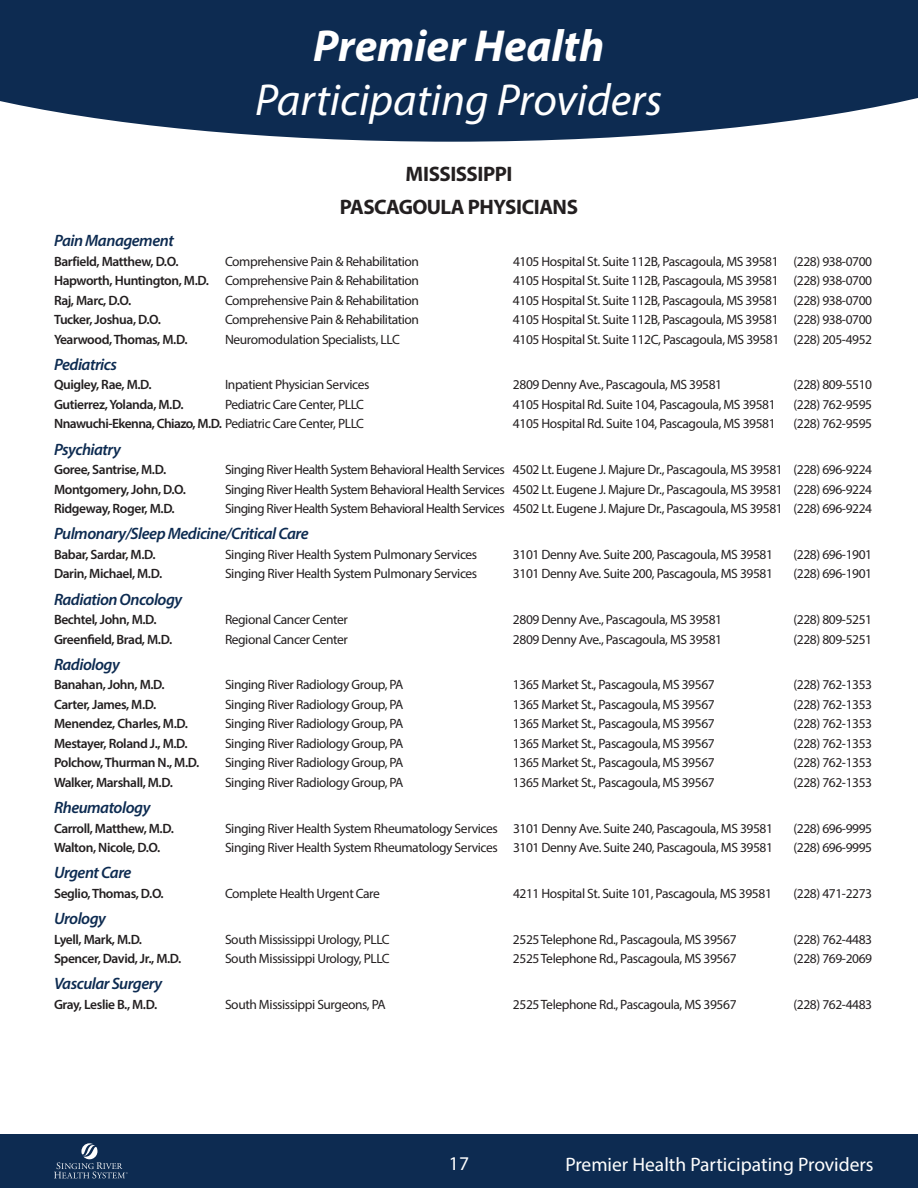
<style>
.page{position:relative;width:918px;height:1188px;background:#fff}
.page>*{position:absolute;margin:0;border:0;box-sizing:border-box;transform-origin:0 0}
.t1{font:italic 45px "Myriad Pro";color:#fff}
.t2{font:italic 700 45px "Myriad Pro";color:#fff}
.t3{font:700 21px "Myriad Pro";letter-spacing:-.025em;color:#231f20}
.t4{font:19.5px "Myriad Pro";color:#fff}
.t5{font:italic 600 16.5px "Myriad Pro";letter-spacing:-.03em;color:#0d2b51}
.t6{font:13.5px "Myriad Pro";letter-spacing:-.03em;color:#231f20}
.t7{font:600 13.5px "Myriad Pro";letter-spacing:-.03em;color:#231f20}
.s1{font-weight:600}
.s2{font-weight:400}
</style>
<div class="page">
<div style="left:0;top:1134px;width:918px;height:54px;background:#0d2b51"></div>
<svg style="left:0;top:0;width:918px;height:142px;background:#233e61"></svg>
<svg style="left:54px;top:1143px;width:74px;height:35px"></svg>
<p class="t2" style="left:313px;top:16px;width:293px">Premier Health</p>
<p class="t1" style="left:255px;top:72px;width:409px">Participating Providers</p>
<p class="t3" style="left:406px;top:160px;width:108px">MISSISSIPPI</p>
<p class="t3" style="left:340px;top:193px;width:240px">PASCAGOULA PHYSICIANS</p>
<p class="t5" style="left:54px;top:230px;width:121px">Pain Management</p>
<p class="t7" style="left:54px;top:253px;width:126px">Barfield, Matthew, D.O.</p>
<p class="t6" style="left:225px;top:253px;width:196px">Comprehensive Pain &amp; Rehabilitation</p>
<p class="t6" style="left:513px;top:253px;width:361px">4105 Hospital St. Suite 112B, Pascagoula, MS 39581 (228) 938-0700</p>
<p class="t6" style="left:54px;top:272px;width:367px"><span class="s1">Hapworth, Huntington, M.D.</span> Comprehensive Pain &amp; Rehabilitation</p>
<p class="t6" style="left:513px;top:272px;width:361px">4105 Hospital St. Suite 112B, Pascagoula, MS 39581 (228) 938-0700</p>
<p class="t7" style="left:54px;top:292px;width:79px">Raj, Marc, D.O.</p>
<p class="t6" style="left:225px;top:292px;width:196px">Comprehensive Pain &amp; Rehabilitation</p>
<p class="t6" style="left:513px;top:292px;width:361px">4105 Hospital St. Suite 112B, Pascagoula, MS 39581 (228) 938-0700</p>
<p class="t7" style="left:54px;top:311px;width:109px">Tucker, Joshua, D.O.</p>
<p class="t6" style="left:225px;top:311px;width:196px">Comprehensive Pain &amp; Rehabilitation</p>
<p class="t6" style="left:513px;top:311px;width:361px">4105 Hospital St. Suite 112B, Pascagoula, MS 39581 (228) 938-0700</p>
<p class="t7" style="left:54px;top:331px;width:135px">Yearwood, Thomas, M.D.</p>
<p class="t6" style="left:225px;top:331px;width:176px">Neuromodulation Specialists, LLC</p>
<p class="t6" style="left:513px;top:331px;width:361px">4105 Hospital St. Suite 112C, Pascagoula, MS 39581 (228) 205-4952</p>
<p class="t5" style="left:54px;top:354px;width:65px">Pediatrics</p>
<p class="t7" style="left:54px;top:376px;width:99px">Quigley, Rae, M.D.</p>
<p class="t6" style="left:225px;top:377px;width:146px">Inpatient Physician Services</p>
<p class="t6" style="left:513px;top:377px;width:211px">2809 Denny Ave., Pascagoula, MS 39581</p>
<p class="t6" style="left:793px;top:377px;width:80px">(228) 809-5510</p>
<p class="t7" style="left:54px;top:396px;width:131px">Gutierrez, Yolanda, M.D.</p>
<p class="t6" style="left:225px;top:396px;width:141px">Pediatric Care Center, PLLC</p>
<p class="t6" style="left:513px;top:396px;width:264px">4105 Hospital Rd. Suite 104, Pascagoula, MS 39581</p>
<p class="t6" style="left:793px;top:396px;width:80px">(228) 762-9595</p>
<p class="t7" style="left:54px;top:415px;width:312px">Nnawuchi-Ekenna, Chiazo, M.D. <span class="s2">Pediatric Care Center, PLLC</span></p>
<p class="t6" style="left:513px;top:416px;width:264px">4105 Hospital Rd. Suite 104, Pascagoula, MS 39581</p>
<p class="t6" style="left:793px;top:416px;width:80px">(228) 762-9595</p>
<p class="t5" style="left:54px;top:439px;width:68px">Psychiatry</p>
<p class="t7" style="left:54px;top:461px;width:114px">Goree, Santrise, M.D.</p>
<p class="t6" style="left:225px;top:461px;width:649px">Singing River Health System Behavioral Health Services 4502 Lt. Eugene J. Majure Dr., Pascagoula, MS 39581 (228) 696-9224</p>
<p class="t7" style="left:54px;top:481px;width:134px">Montgomery, John, D.O.</p>
<p class="t6" style="left:225px;top:481px;width:649px">Singing River Health System Behavioral Health Services 4502 Lt. Eugene J. Majure Dr., Pascagoula, MS 39581 (228) 696-9224</p>
<p class="t7" style="left:54px;top:500px;width:122px">Ridgeway, Roger, M.D.</p>
<p class="t6" style="left:225px;top:500px;width:649px">Singing River Health System Behavioral Health Services 4502 Lt. Eugene J. Majure Dr., Pascagoula, MS 39581 (228) 696-9224</p>
<p class="t5" style="left:54px;top:523px;width:256px">Pulmonary/Sleep Medicine/Critical Care</p>
<p class="t7" style="left:54px;top:546px;width:103px">Babar, Sardar, M.D.</p>
<p class="t6" style="left:225px;top:546px;width:254px">Singing River Health System Pulmonary Services</p>
<p class="t6" style="left:513px;top:546px;width:262px">3101 Denny Ave. Suite 200, Pascagoula, MS 39581</p>
<p class="t6" style="left:793px;top:546px;width:80px">(228) 696-1901</p>
<p class="t7" style="left:54px;top:565px;width:110px">Darin, Michael, M.D.</p>
<p class="t6" style="left:225px;top:566px;width:254px">Singing River Health System Pulmonary Services</p>
<p class="t6" style="left:513px;top:566px;width:262px">3101 Denny Ave. Suite 200, Pascagoula, MS 39581</p>
<p class="t6" style="left:793px;top:566px;width:80px">(228) 696-1901</p>
<p class="t5" style="left:54px;top:589px;width:130px">Radiation Oncology</p>
<p class="t7" style="left:54px;top:611px;width:104px">Bechtel, John, M.D.</p>
<p class="t6" style="left:225px;top:611px;width:124px">Regional Cancer Center</p>
<p class="t6" style="left:513px;top:611px;width:211px">2809 Denny Ave., Pascagoula, MS 39581</p>
<p class="t6" style="left:793px;top:611px;width:80px">(228) 809-5251</p>
<p class="t7" style="left:54px;top:631px;width:120px">Greenfield, Brad, M.D.</p>
<p class="t6" style="left:225px;top:631px;width:124px">Regional Cancer Center</p>
<p class="t6" style="left:513px;top:631px;width:211px">2809 Denny Ave., Pascagoula, MS 39581</p>
<p class="t6" style="left:793px;top:631px;width:80px">(228) 809-5251</p>
<p class="t5" style="left:54px;top:654px;width:67px">Radiology</p>
<p class="t7" style="left:54px;top:676px;width:112px">Banahan, John, M.D.</p>
<p class="t6" style="left:225px;top:677px;width:180px">Singing River Radiology Group, PA</p>
<p class="t6" style="left:513px;top:677px;width:203px">1365 Market St., Pascagoula, MS 39567</p>
<p class="t6" style="left:793px;top:677px;width:80px">(228) 762-1353</p>
<p class="t7" style="left:54px;top:696px;width:104px">Carter, James, M.D.</p>
<p class="t6" style="left:225px;top:696px;width:180px">Singing River Radiology Group, PA</p>
<p class="t6" style="left:513px;top:696px;width:203px">1365 Market St., Pascagoula, MS 39567</p>
<p class="t6" style="left:793px;top:696px;width:80px">(228) 762-1353</p>
<p class="t7" style="left:54px;top:715px;width:136px">Menendez, Charles, M.D.</p>
<p class="t6" style="left:225px;top:716px;width:180px">Singing River Radiology Group, PA</p>
<p class="t6" style="left:513px;top:716px;width:203px">1365 Market St., Pascagoula, MS 39567</p>
<p class="t6" style="left:793px;top:716px;width:80px">(228) 762-1353</p>
<p class="t7" style="left:54px;top:735px;width:135px">Mestayer, Roland J., M.D.</p>
<p class="t6" style="left:225px;top:735px;width:180px">Singing River Radiology Group, PA</p>
<p class="t6" style="left:513px;top:735px;width:203px">1365 Market St., Pascagoula, MS 39567</p>
<p class="t6" style="left:793px;top:735px;width:80px">(228) 762-1353</p>
<p class="t7" style="left:54px;top:754px;width:147px">Polchow, Thurman N., M.D.</p>
<p class="t6" style="left:225px;top:755px;width:180px">Singing River Radiology Group, PA</p>
<p class="t6" style="left:513px;top:755px;width:203px">1365 Market St., Pascagoula, MS 39567</p>
<p class="t6" style="left:793px;top:755px;width:80px">(228) 762-1353</p>
<p class="t7" style="left:54px;top:774px;width:120px">Walker, Marshall, M.D.</p>
<p class="t6" style="left:225px;top:774px;width:180px">Singing River Radiology Group, PA</p>
<p class="t6" style="left:513px;top:774px;width:203px">1365 Market St., Pascagoula, MS 39567</p>
<p class="t6" style="left:793px;top:774px;width:80px">(228) 762-1353</p>
<p class="t5" style="left:54px;top:797px;width:98px">Rheumatology</p>
<p class="t7" style="left:54px;top:820px;width:121px">Carroll, Matthew, M.D.</p>
<p class="t6" style="left:225px;top:820px;width:550px">Singing River Health System Rheumatology Services 3101 Denny Ave. Suite 240, Pascagoula, MS 39581</p>
<p class="t6" style="left:794px;top:820px;width:80px">(228) 696-9995</p>
<p class="t7" style="left:54px;top:839px;width:108px">Walton, Nicole, D.O.</p>
<p class="t6" style="left:225px;top:839px;width:550px">Singing River Health System Rheumatology Services 3101 Denny Ave. Suite 240, Pascagoula, MS 39581</p>
<p class="t6" style="left:794px;top:839px;width:80px">(228) 696-9995</p>
<p class="t5" style="left:54px;top:862px;width:79px">Urgent Care</p>
<p class="t7" style="left:54px;top:885px;width:111px">Seglio, Thomas, D.O.</p>
<p class="t6" style="left:225px;top:885px;width:156px">Complete Health Urgent Care</p>
<p class="t6" style="left:513px;top:885px;width:260px">4211 Hospital St. Suite 101, Pascagoula, MS 39581</p>
<p class="t6" style="left:794px;top:885px;width:80px">(228) 471-2273</p>
<p class="t5" style="left:54px;top:908px;width:54px">Urology</p>
<p class="t7" style="left:54px;top:931px;width:90px">Lyell, Mark, M.D.</p>
<p class="t6" style="left:225px;top:931px;width:166px">South Mississippi Urology, PLLC</p>
<p class="t6" style="left:513px;top:931px;width:225px">2525 Telephone Rd., Pascagoula, MS 39567</p>
<p class="t6" style="left:793px;top:931px;width:80px">(228) 762-4483</p>
<p class="t7" style="left:54px;top:950px;width:129px">Spencer, David, Jr., M.D.</p>
<p class="t6" style="left:225px;top:950px;width:166px">South Mississippi Urology, PLLC</p>
<p class="t6" style="left:513px;top:950px;width:225px">2525 Telephone Rd., Pascagoula, MS 39567</p>
<p class="t6" style="left:793px;top:950px;width:80px">(228) 769-2069</p>
<p class="t5" style="left:54px;top:973px;width:110px">Vascular Surgery</p>
<p class="t7" style="left:54px;top:996px;width:105px">Gray, Leslie B., M.D.</p>
<p class="t6" style="left:225px;top:996px;width:162px">South Mississippi Surgeons, PA</p>
<p class="t6" style="left:513px;top:996px;width:225px">2525 Telephone Rd., Pascagoula, MS 39567</p>
<p class="t6" style="left:793px;top:996px;width:80px">(228) 762-4483</p>
<p class="t4" style="left:449px;top:1151px;width:22px">17</p>
<h3 class="t4" style="left:548px;top:1152px;width:318px">Premier Health Participating Physicians</h3>
<h3 class="t4" style="left:565px;top:1152px;width:310px">Premier Health Participating Providers</h3>
</div>
